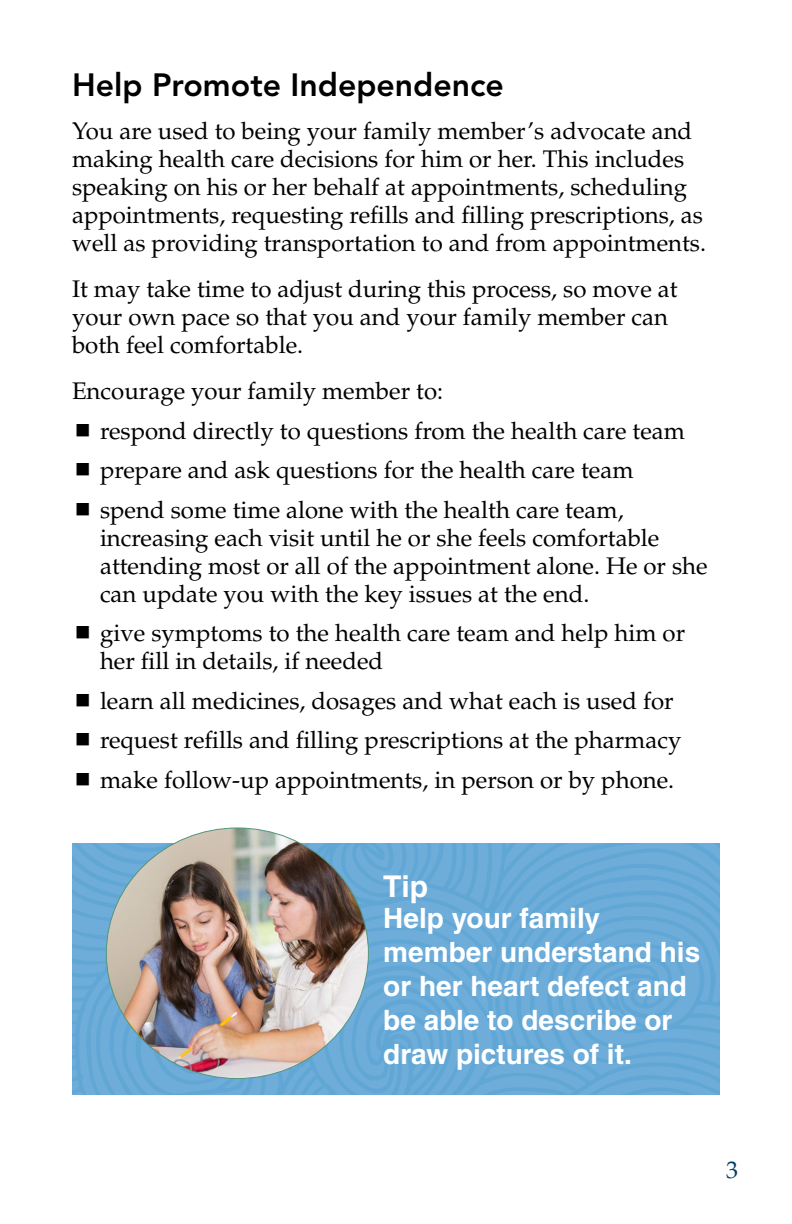
<style>
.page{position:relative;width:792px;height:1224px;background:#fff}
.page>*{position:absolute;margin:0;border:0;box-sizing:border-box;transform-origin:0 0}
.t1{font:800 32px "Avenir LT Std";color:#000}
.t2{font:700 30px "Helvetica";color:#fff}
.t3{font:700 28px/34px "Helvetica";color:#fff}
.t4{font:24px/28px "Palatino";color:#000}
.t5{font:24px "Palatino";color:#003e6a}
</style>
<div class="page">
<svg style="left:72px;top:843px;width:648px;height:252px;background:#69aad7"></svg>
<img style="left:106px;top:829px;width:262px;height:250px">
<h1 class="t1" style="left:72px;top:66px;width:434px">Help Promote Independence</h1>
<p class="t4" style="left:72px;top:117px;width:636px">You are used to being your family member’s advocate and making health care decisions for him or her. This includes speaking on his or her behalf at appointments, scheduling appointments, requesting refills and filling prescriptions, as well as providing transportation to and from appointments.</p>
<p class="t4" style="left:72px;top:275px;width:607px">It may take time to adjust during this process, so move at your own pace so that you and your family member can both feel comfortable.</p>
<p class="t4" style="left:100px;top:371px;width:587px;line-height:39.6px;text-indent:-28px">Encourage your family member to:<br>respond directly to questions from the health care team prepare and ask questions for the health care team spend some time alone with the health care team,</p>
<p class="t4" style="left:100px;top:524px;width:609px">increasing each visit until he or she feels comfortable attending most or all of the appointment alone. He or she can update you with the key issues at the end.</p>
<p class="t4" style="left:100px;top:620px;width:587px">give symptoms to the health care team and help him or her fill in details, if needed</p>
<p class="t4" style="left:100px;top:681px;width:583px;line-height:39.6px">learn all medicines, dosages and what each is used for request refills and filling prescriptions at the pharmacy make follow-up appointments, in person or by phone.</p>
<p class="t2" style="left:383px;top:868px;width:47px">Tip</p>
<p class="t3" style="left:383px;top:901px;width:318px">Help your family member understand his or her heart defect and be able to describe or draw pictures of it.</p>
<p class="t5" style="left:726px;top:1156px;width:13px">3</p>
</div>
